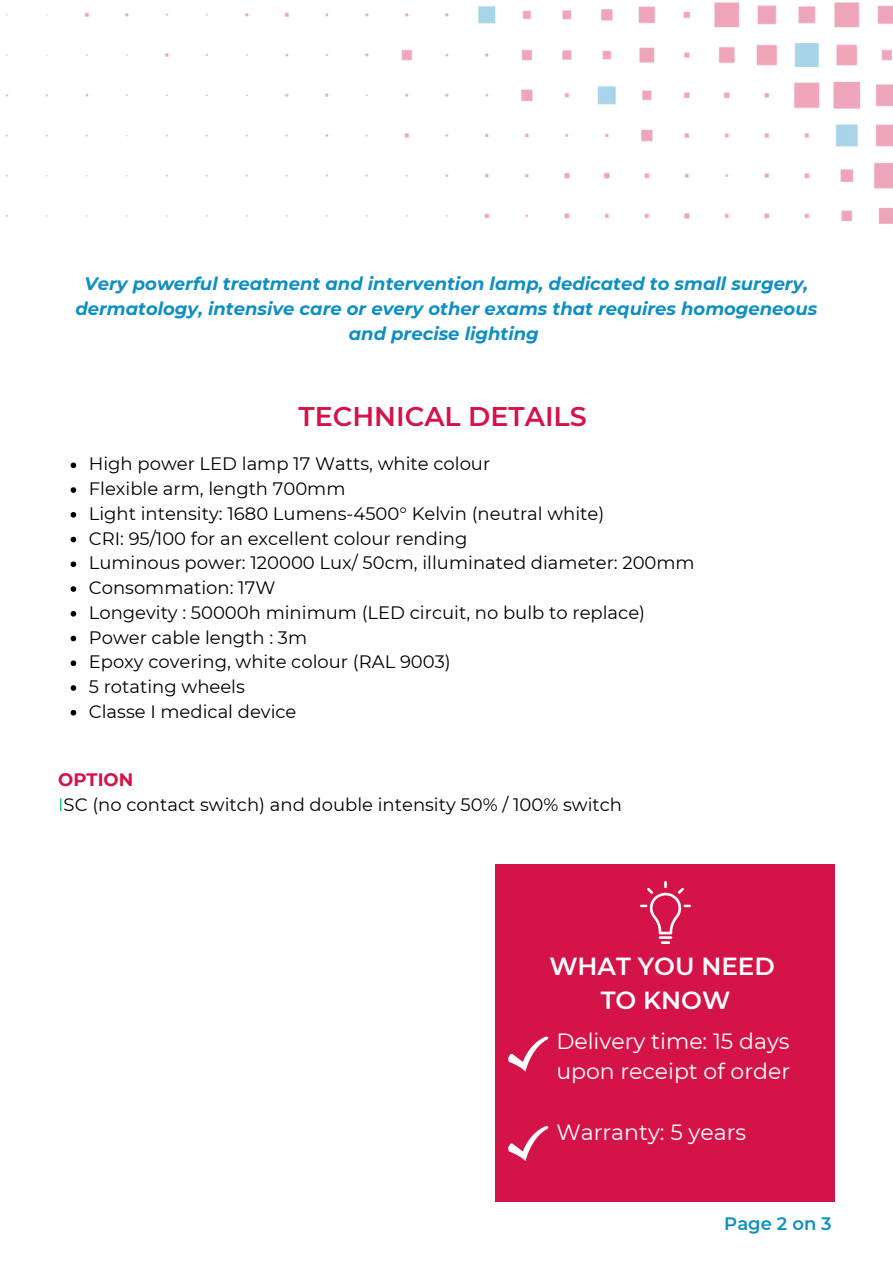
<style>
.page{position:relative;width:893px;height:1264px;background:#fff}
.page>*{position:absolute;margin:0;border:0;box-sizing:border-box;transform-origin:0 0}
.t1{font:600 27px "Montserrat";color:#d41348}
.t2{font:600 24.75px "Montserrat";color:#fff}
.t3{font:21.9px "Montserrat";color:#fff}
.t4{font:18px "Montserrat";color:#000}
.t5{font:italic 700 18px/24.8px "Montserrat";color:#0d8fc4;text-align:center}
.t6{font:600 18px "Montserrat";color:#0d8fc4}
.t7{font:700 18px "Montserrat";color:#d41348}
.s1{color:#00bf63}
</style>
<div class="page">
<img style="left:5px;top:2px;width:887px;height:222px">
<div style="left:495px;top:863px;width:339px;height:338px;background:#d41348"></div>
<img style="left:640px;top:881px;width:50px;height:63px">
<svg style="left:508px;top:1036px;width:40px;height:35px"></svg>
<svg style="left:508px;top:1126px;width:40px;height:34px"></svg>
<svg style="left:71px;top:462px;width:5px;height:6px"></svg>
<svg style="left:71px;top:487px;width:5px;height:6px"></svg>
<svg style="left:71px;top:512px;width:5px;height:5px"></svg>
<svg style="left:71px;top:536px;width:5px;height:6px"></svg>
<svg style="left:71px;top:561px;width:5px;height:6px"></svg>
<svg style="left:71px;top:586px;width:5px;height:6px"></svg>
<svg style="left:71px;top:611px;width:5px;height:5px"></svg>
<svg style="left:71px;top:635px;width:5px;height:6px"></svg>
<svg style="left:71px;top:660px;width:5px;height:6px"></svg>
<svg style="left:71px;top:685px;width:5px;height:5px"></svg>
<svg style="left:71px;top:710px;width:5px;height:5px"></svg>
<p class="t5" style="left:75px;top:271px;width:743px">Very powerful treatment and intervention lamp, dedicated to small surgery, dermatology, intensive care or every other exams that requires homogeneous and precise lighting</p>
<p class="t1" style="left:298px;top:399px;width:290px">TECHNICAL DETAILS</p>
<p class="t4" style="left:89px;top:453px;width:403px">High power LED lamp 17 Watts, white colour</p>
<p class="t4" style="left:89px;top:477px;width:258px">Flexible arm, length 700mm</p>
<p class="t4" style="left:89px;top:502px;width:517px">Light intensity: 1680 Lumens-4500° Kelvin (neutral white)</p>
<p class="t4" style="left:89px;top:527px;width:380px">CRI: 95/100 for an excellent colour rending</p>
<p class="t4" style="left:89px;top:552px;width:607px">Luminous power: 120000 Lux/ 50cm, illuminated diameter: 200mm</p>
<p class="t4" style="left:89px;top:576px;width:188px">Consommation: 17W</p>
<p class="t4" style="left:89px;top:601px;width:558px">Longevity : 50000h minimum (LED circuit, no bulb to replace)</p>
<p class="t4" style="left:89px;top:626px;width:220px">Power cable length : 3m</p>
<p class="t4" style="left:89px;top:651px;width:363px">Epoxy covering, white colour (RAL 9003)</p>
<p class="t4" style="left:89px;top:675px;width:158px">5 rotating wheels</p>
<p class="t4" style="left:89px;top:700px;width:209px">Classe I medical device</p>
<p class="t7" style="left:58px;top:768px;width:77px">OPTION</p>
<p class="t4" style="left:58px;top:793px;width:565px"><span class="s1">I</span>SC (no contact switch) and double intensity 50% / 100% switch</p>
<p class="t2" style="left:549px;top:950px;width:227px">WHAT YOU NEED</p>
<p class="t2" style="left:600px;top:984px;width:131px">TO KNOW</p>
<p class="t3" style="left:556px;top:1027px;width:235px">Delivery time: 15 days</p>
<p class="t3" style="left:556px;top:1058px;width:235px">upon receipt of order</p>
<p class="t3" style="left:556px;top:1118px;width:191px">Warranty: 5 years</p>
<p class="t6" style="left:724px;top:1212px;width:109px">Page 2 on 3</p>
</div>
